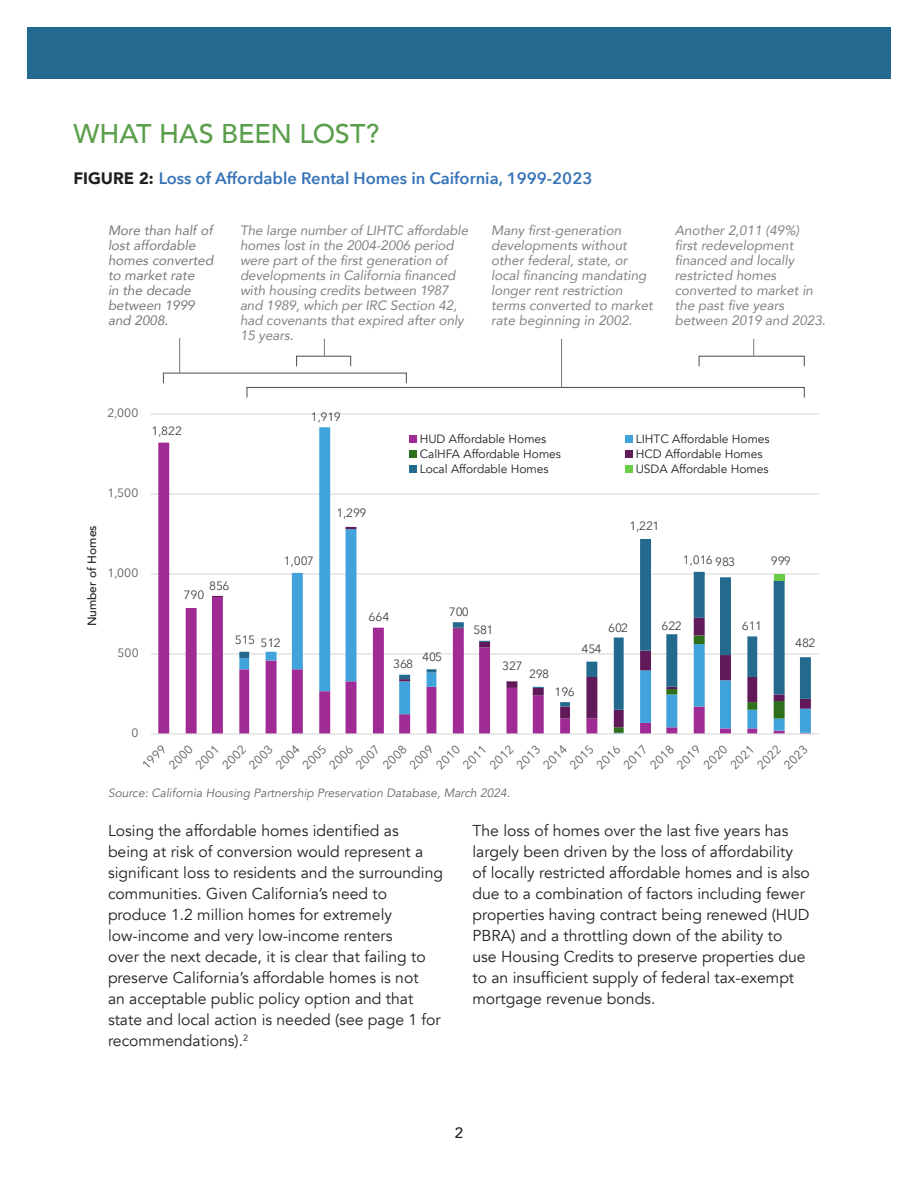
<style>
.page{position:relative;width:918px;height:1188px;background:#fff}
.page>*{position:absolute;margin:0;border:0;box-sizing:border-box;transform-origin:0 0}
.Heading_1{font:500 27px "Avenir";letter-spacing:-.005em;color:#5b9e4b}
.Heading_3{font:600 16.5px "Avenir Next";color:#3774b8}
.Text{font:15.75px/21px "Avenir";color:#231f20}
.t1{font:500 15px "Avenir";color:#231f20}
.Text-2{font:italic 13.5px/15px "Avenir";color:#808285}
.Text-3{font:italic 13.5px/15px "Avenir";color:#777877}
.t2{font:12px "Avenir Next";letter-spacing:.01em;color:#595959}
.Text-4{font:12px "Avenir";color:#231f20}
.t3{font:12px "Avenir Next";color:#404040}
.Text-5{font:italic 12px "Avenir";color:#656666}
.Text-6{font:500 12px "Avenir";color:#231f20}
.s1{font-family:"Avenir";font-weight:900;color:#231f20}
</style>
<div class="page">
<div style="left:27px;top:27px;width:864px;height:51px;background:#236a8e"></div>
<hr style="left:179px;top:338px;width:1px;height:35px;background:#787a7d">
<div style="left:247px;top:387px;width:558px;height:11px;border:1px solid #4b4c4d"></div>
<hr style="left:561px;top:339px;width:1px;height:48px;background:#787a7d">
<div style="left:296px;top:356px;width:55px;height:11px;border:1px solid #4b4c4d"></div>
<svg style="left:324px;top:339px;width:1px;height:17px"></svg>
<div style="left:699px;top:356px;width:106px;height:11px;border:1px solid #4b4c4d"></div>
<svg style="left:753px;top:339px;width:1px;height:17px"></svg>
<hr style="left:151px;top:414px;width:668px;height:1px;background:#d9d9d9">
<hr style="left:151px;top:494px;width:668px;height:1px;background:#d9d9d9">
<hr style="left:151px;top:573px;width:668px;height:2px;background:#d9d9d9">
<hr style="left:151px;top:653px;width:668px;height:2px;background:#d9d9d9">
<svg style="left:158px;top:443px;width:81px;height:290px"></svg>
<svg style="left:239px;top:427px;width:572px;height:306px"></svg>
<svg style="left:614px;top:727px;width:171px;height:6px"></svg>
<svg style="left:212px;top:527px;width:599px;height:200px"></svg>
<svg style="left:239px;top:539px;width:572px;height:171px"></svg>
<div style="left:774px;top:574px;width:11px;height:7px;background:#69cc45"></div>
<hr style="left:151px;top:733px;width:668px;height:1px;background:#d9d9d9">
<div style="left:409px;top:436px;width:7px;height:7px;background:#a12b94"></div>
<div style="left:625px;top:436px;width:7px;height:7px;background:#40a3db"></div>
<div style="left:409px;top:451px;width:7px;height:7px;background:#2e6f1c"></div>
<div style="left:625px;top:451px;width:7px;height:7px;background:#611a59"></div>
<div style="left:409px;top:466px;width:7px;height:7px;background:#236a8e"></div>
<div style="left:625px;top:466px;width:7px;height:7px;background:#69cc45"></div>
<p class="Heading_1" style="left:73px;top:110px;width:307px">WHAT HAS BEEN LOST?</p>
<p class="Heading_3" style="left:73px;top:164px;width:521px"><span class="s1">FIGURE 2:</span> Loss of Affordable Rental Homes in Caifornia, 1999-2023</p>
<p class="Text-3" style="left:108px;top:223px;width:106px">More than half of</p>
<p class="Text-3" style="left:108px;top:238px;width:89px">lost affordable</p>
<p class="Text-3" style="left:108px;top:253px;width:107px">homes converted to market rate<br>in the decade between 1999 and 2008.</p>
<p class="Text-2" style="left:240px;top:223px;width:230px">The large number of LIHTC affordable homes lost in the 2004-2006 period were part of the first generation of developments in California financed with housing credits between 1987 and 1989, which per IRC Section 42, had covenants that expired after only<br>15 years.</p>
<p class="Text-2" style="left:491px;top:223px;width:132px">Many first-generation</p>
<p class="Text-2" style="left:491px;top:238px;width:137px">developments without</p>
<p class="Text-2" style="left:491px;top:253px;width:138px">other federal, state, or</p>
<p class="Text-2" style="left:491px;top:268px;width:157px">local financing mandating</p>
<p class="Text-2" style="left:491px;top:283px;width:133px">longer rent restriction</p>
<p class="Text-2" style="left:491px;top:298px;width:163px">terms converted to market</p>
<p class="Text-2" style="left:491px;top:313px;width:143px">rate beginning in 2002.</p>
<p class="Text-2" style="left:675px;top:223px;width:126px">Another 2,011 (49%)</p>
<p class="Text-2" style="left:675px;top:238px;width:120px">first redevelopment</p>
<p class="Text-2" style="left:675px;top:253px;width:121px">financed and locally</p>
<p class="Text-2" style="left:675px;top:268px;width:103px">restricted homes</p>
<p class="Text-2" style="left:675px;top:283px;width:140px">converted to market in</p>
<p class="Text-2" style="left:675px;top:298px;width:111px">the past five years</p>
<p class="Text-2" style="left:675px;top:313px;width:152px">between 2019 and 2023.</p>
<p class="t2" style="left:107px;top:403px;width:33px">2,000</p>
<p class="t3" style="left:311px;top:407px;width:31px">1,919</p>
<p class="t3" style="left:151px;top:421px;width:32px">1,822</p>
<p class="Text-6" style="left:82px;top:626px;width:102px;rotate:-90deg">Number of Homes</p>
<p class="t2" style="left:107px;top:483px;width:33px">1,500</p>
<p class="t2" style="left:107px;top:563px;width:33px">1,000</p>
<p class="t2" style="left:118px;top:643px;width:23px">500</p>
<p class="t3" style="left:209px;top:576px;width:22px">856</p>
<p class="t3" style="left:184px;top:585px;width:22px">790</p>
<p class="t3" style="left:284px;top:551px;width:31px">1,007</p>
<p class="t3" style="left:235px;top:631px;width:47px">515 512</p>
<p class="t3" style="left:336px;top:503px;width:31px">1,299</p>
<p class="t3" style="left:369px;top:607px;width:22px">664</p>
<p class="Text-4" style="left:420px;top:432px;width:128px">HUD Affordable Homes</p>
<p class="Text-4" style="left:636px;top:432px;width:136px">LIHTC Affordable Homes</p>
<p class="Text-4" style="left:420px;top:447px;width:143px">CalHFA Affordable Homes</p>
<p class="Text-4" style="left:636px;top:447px;width:128px">HCD Affordable Homes</p>
<p class="Text-4" style="left:420px;top:462px;width:130px">Local Affordable Homes</p>
<p class="Text-4" style="left:636px;top:462px;width:134px">USDA Affordable Homes</p>
<p class="t3" style="left:449px;top:601px;width:22px">700</p>
<p class="t3" style="left:473px;top:620px;width:22px">581</p>
<p class="t3" style="left:629px;top:516px;width:31px">1,221</p>
<p class="t3" style="left:683px;top:550px;width:54px">1,016 983</p>
<p class="t3" style="left:771px;top:551px;width:22px">999</p>
<p class="t3" style="left:608px;top:618px;width:22px">602</p>
<p class="t3" style="left:662px;top:616px;width:22px">622</p>
<p class="t3" style="left:742px;top:616px;width:22px">611</p>
<p class="t3" style="left:393px;top:654px;width:22px">368</p>
<p class="t3" style="left:422px;top:646px;width:22px">405</p>
<p class="t3" style="left:502px;top:656px;width:22px">327</p>
<p class="t3" style="left:529px;top:664px;width:22px">298</p>
<p class="t3" style="left:581px;top:639px;width:22px">454</p>
<p class="t3" style="left:555px;top:681px;width:22px">196</p>
<p class="t3" style="left:795px;top:633px;width:22px">482</p>
<p class="t2" style="left:131px;top:723px;width:8px">0</p>
<p class="t2" style="left:137px;top:760px;width:30px;rotate:-45deg">1999</p>
<p class="t2" style="left:164px;top:760px;width:30px;rotate:-45deg">2000</p>
<p class="t2" style="left:190px;top:760px;width:30px;rotate:-45deg">2001</p>
<p class="t2" style="left:217px;top:760px;width:30px;rotate:-45deg">2002</p>
<p class="t2" style="left:244px;top:760px;width:30px;rotate:-45deg">2003</p>
<p class="t2" style="left:271px;top:760px;width:30px;rotate:-45deg">2004</p>
<p class="t2" style="left:297px;top:760px;width:30px;rotate:-45deg">2005</p>
<p class="t2" style="left:324px;top:760px;width:30px;rotate:-45deg">2006</p>
<p class="t2" style="left:351px;top:760px;width:30px;rotate:-45deg">2007</p>
<p class="t2" style="left:378px;top:760px;width:30px;rotate:-45deg">2008</p>
<p class="t2" style="left:404px;top:760px;width:30px;rotate:-45deg">2009</p>
<p class="t2" style="left:431px;top:760px;width:30px;rotate:-45deg">2010</p>
<p class="t2" style="left:458px;top:760px;width:30px;rotate:-45deg">2011</p>
<p class="t2" style="left:485px;top:760px;width:30px;rotate:-45deg">2012</p>
<p class="t2" style="left:511px;top:760px;width:30px;rotate:-45deg">2013</p>
<p class="t2" style="left:538px;top:760px;width:30px;rotate:-45deg">2014</p>
<p class="t2" style="left:565px;top:760px;width:30px;rotate:-45deg">2015</p>
<p class="t2" style="left:592px;top:760px;width:30px;rotate:-45deg">2016</p>
<p class="t2" style="left:618px;top:760px;width:30px;rotate:-45deg">2017</p>
<p class="t2" style="left:645px;top:760px;width:30px;rotate:-45deg">2018</p>
<p class="t2" style="left:672px;top:760px;width:30px;rotate:-45deg">2019</p>
<p class="t2" style="left:698px;top:760px;width:30px;rotate:-45deg">2020</p>
<p class="t2" style="left:725px;top:760px;width:30px;rotate:-45deg">2021</p>
<p class="t2" style="left:752px;top:760px;width:30px;rotate:-45deg">2022</p>
<p class="t2" style="left:779px;top:760px;width:30px;rotate:-45deg">2023</p>
<p class="Text-5" style="left:108px;top:786px;width:404px">Source: California Housing Partnership Preservation Database, March 2024.</p>
<p class="Text" style="left:108px;top:821px;width:337px">Losing the affordable homes identified as being at risk of conversion would represent a significant loss to residents and the surrounding</p>
<p class="Text" style="left:108px;top:884px;width:334px">communities. Given California’s need to produce 1.2 million homes for extremely low-income and very low-income renters<br>over the next decade, it is clear that failing to preserve California’s affordable homes is not<br>an acceptable public policy option and that state and local action is needed (see page 1 for recommendations).<sup>2</sup></p>
<p class="Text" style="left:472px;top:821px;width:339px">The loss of homes over the last five years has largely been driven by the loss of affordability of locally restricted affordable homes and is also due to a combination of factors including fewer properties having contract being renewed (HUD PBRA) and a throttling down of the ability to use Housing Credits to preserve properties due to an insufficient supply of federal tax-exempt mortgage revenue bonds.</p>
<p class="t1" style="left:455px;top:1120px;width:10px">2</p>
</div>
